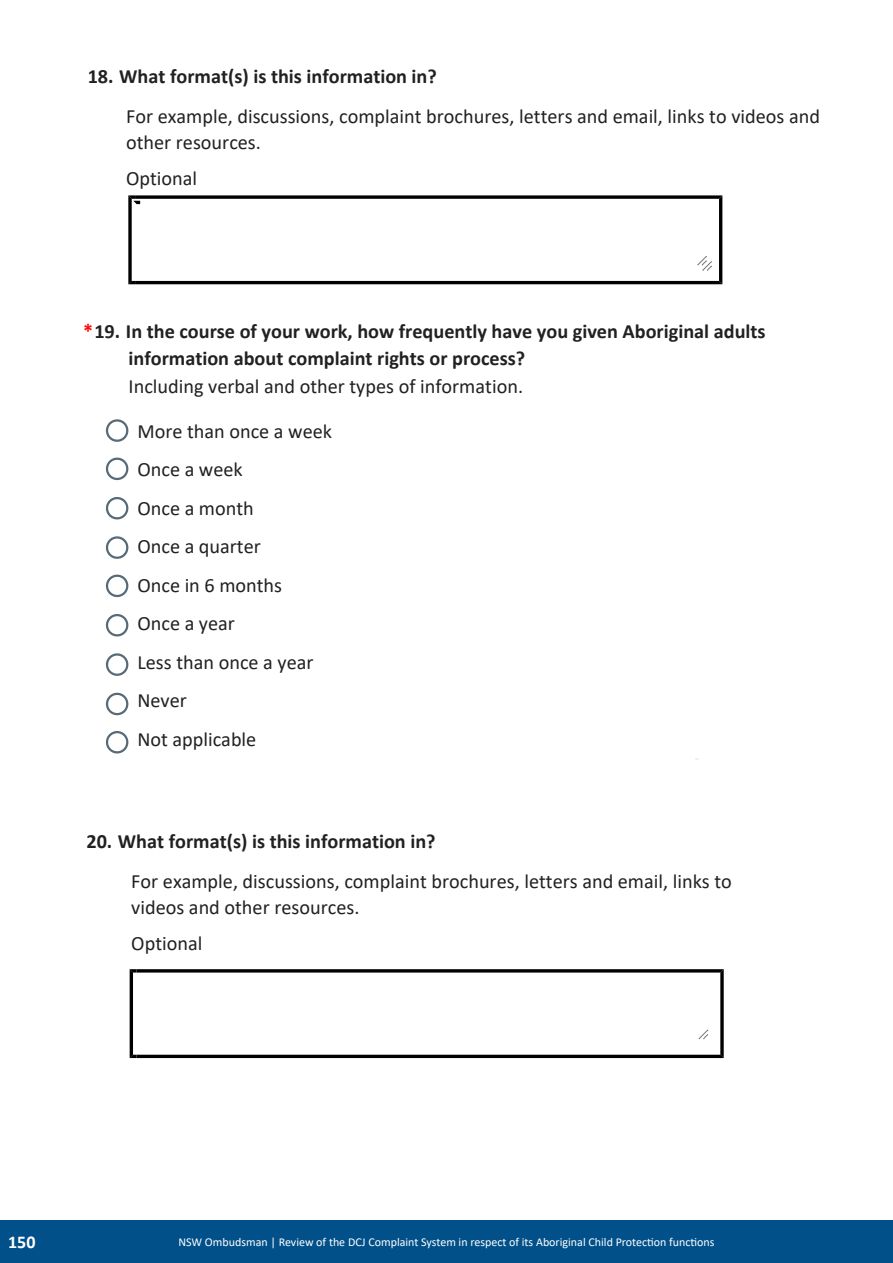
<style>
.page{position:relative;width:893px;height:1263px;background:#fff}
.page>*{position:absolute;margin:0;border:0;box-sizing:border-box;transform-origin:0 0}
.t1{font:20.25px/38.4px "Calibri";color:#212121}
.t2{font:700 20.25px/26.5px "Calibri";color:#212121}
.t3{font:700 18px "Calibri";color:#fff}
.t4{font:12px "Calibri";color:#fff}
.s1{font-weight:700}
.s2{color:#f00}
.s3{font-style:inherit}
</style>
<div class="page">
<svg style="left:128px;top:195px;width:594px;height:89px"></svg>
<svg style="left:105px;top:419px;width:24px;height:62px"></svg>
<svg style="left:105px;top:497px;width:24px;height:23px"></svg>
<svg style="left:105px;top:536px;width:24px;height:23px"></svg>
<svg style="left:105px;top:574px;width:24px;height:24px"></svg>
<svg style="left:105px;top:614px;width:24px;height:23px"></svg>
<svg style="left:105px;top:653px;width:24px;height:23px"></svg>
<svg style="left:105px;top:692px;width:24px;height:24px"></svg>
<svg style="left:105px;top:731px;width:24px;height:23px"></svg>
<svg style="left:130px;top:969px;width:594px;height:89px"></svg>
<div style="left:0;top:1220px;width:893px;height:43px;background:#015089"></div>
<p class="t1" style="left:126px;top:55px;width:695px;line-height:40.7px;text-indent:-38px"><span class="s1">18. What format(s) is this information in?<br></span>For example, discussions, complaint brochures, letters and email, links to videos and</p>
<p class="t1" style="left:126px;top:124px;width:136px;line-height:36px">other resources.<br>Optional</p>
<p class="t2" style="left:129px;top:318px;width:638px;text-indent:-46px"><span class="s2">*</span>19. In the course of your work, how frequently have you given <span class="s3">Aboriginal adults </span>informa<span class="s3">ti</span>on about complaint rights or process?</p>
<p class="t1" style="left:129px;top:367px;width:396px">Including verbal and other types of information.</p>
<p class="t1" style="left:137px;top:412px;width:196px">More than once a week<br>Once a week<br>Once a month<br>Once a quarter<br>Once in 6 months<br>Once a year<br>Less than once a year<br>Never<br>Not applicable</p>
<p class="t1" style="left:131px;top:821px;width:602px;line-height:39.8px;text-indent:-45px"><span class="s1">20. What format(s) is this information in?<br></span>For example, discussions, complaint brochures, letters and email, links to</p>
<p class="t1" style="left:131px;top:889px;width:230px;line-height:36px">videos and other resources.<br>Optional</p>
<p class="t3" style="left:8px;top:1230px;width:29px">150</p>
<p class="t4" style="left:178px;top:1234px;width:538px">NSW Ombudsman | Review of the DCJ Complaint System in respect of its Aboriginal Child Protection functions</p>
</div>
